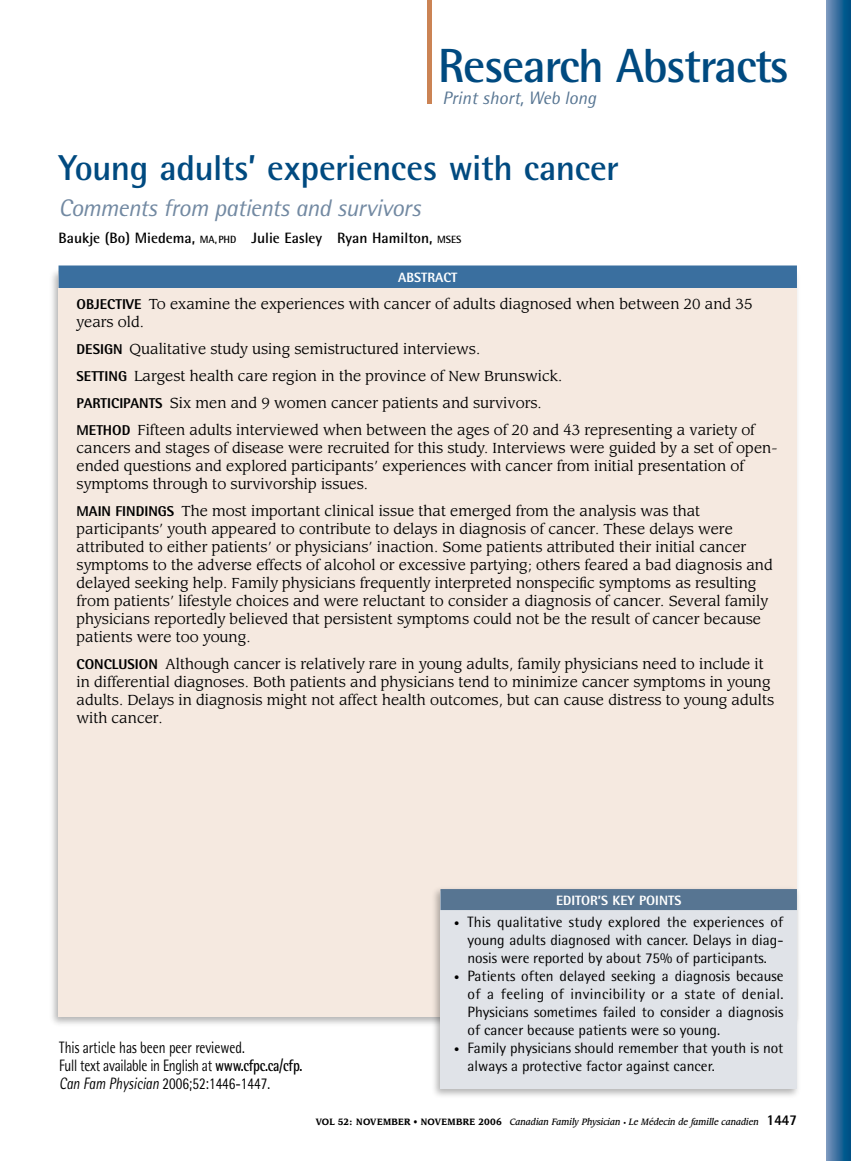
<style>
.page{position:relative;width:851px;height:1161px;background:#fff}
.page>*{position:absolute;margin:0;border:0;box-sizing:border-box;transform-origin:0 0}
.t1{font:700 48px "Rotis Semi Sans Std";letter-spacing:-.03em;color:#004a80}
.t2{font:700 36px "Rotis Semi Sans Std";letter-spacing:-.015em;color:#004a80}
.t3{font:italic 24px "Rotis Semi Sans Std";letter-spacing:-.02em;color:#7289a2}
.t4{font:italic 18px "Rotis Semi Sans Std";color:#577592}
.t5{font:16.5px/18px "Rotis Semi Sans Std";color:#000;scale:.8 1}
.t6{font:15px/18px "Rotis Semi Sans Std";color:#000;text-align:justify}
.t7{font:700 15px "Rotis Semi Sans Std";color:#000}
.t8{font:14.25px/18px "Leawood Std";color:#000}
.t9{font:800 13.5px "Rotis Semi Sans Std";color:#fff}
.t10{font:italic 500 9px "Leawood Std";color:#000;scale:.9 1}
.s1{font-size:10.5px}
.s2{font-family:"Rotis Semi Sans Std";font-weight:800}
.s3{font-weight:700}
.s4{font-style:italic}
.s5{font-weight:700;font-style:normal}
.s6{font-style:normal;font-size:6px}
.s7{font-family:"Rotis Semi Sans Std";font-weight:800;font-style:normal;font-size:15px}
</style>
<div class="page">
<div style="left:826px;top:0;width:24px;height:1161px;background:linear-gradient(to right,#7c94bc,#004e84)"></div>
<div style="left:427px;top:0;width:5px;height:104px;background:#cb8354"></div>
<div style="left:47px;top:266px;width:754px;height:762px;background:#000;opacity:.3"></div>
<div style="left:58px;top:271px;width:738px;height:746px;background:#f5e9e0"></div>
<div style="left:58px;top:266px;width:738px;height:22px;background:#3a6f9f"></div>
<div style="left:429px;top:884px;width:373px;height:216px;background:#000;opacity:.3"></div>
<div style="left:440px;top:891px;width:356px;height:198px;background:#e0e3e8"></div>
<div style="left:440px;top:889px;width:356px;height:21px;background:#577592"></div>
<h1 class="t1" style="left:438px;top:36px;width:352px">Research Abstracts</h1>
<p class="t4" style="left:442px;top:87px;width:155px">Print short, Web long</p>
<h2 class="t2" style="left:58px;top:146px;width:562px">Young adults’ experiences with cancer</h2>
<h3 class="t3" style="left:58px;top:193px;width:364px">Comments from patients and survivors</h3>
<p class="t7" style="left:58px;top:229px;width:404px">Baukje (Bo) Miedema, <span class="s1">ma,phd</span> Julie Easley Ryan Hamilton, <span class="s1">mses</span></p>
<p class="t9" style="left:398px;top:269px;width:61px">ABSTRACT</p>
<p class="t8" style="left:76px;top:295px;width:677px"><span class="s2">OBJECTIVE</span> To examine the experiences with cancer of adults diagnosed when between 20 and 35 years old.</p>
<p class="t8" style="left:76px;top:336px;width:680px;line-height:27px"><span class="s2">DESIGN</span> Qualitative study using semistructured interviews.<br><span class="s2">SETTING</span> Largest health care region in the province of New Brunswick.<br><span class="s2">PARTICIPANTS</span> Six men and 9 women cancer patients and survivors.<br><span class="s2">METHOD</span> Fifteen adults interviewed when between the ages of 20 and 43 representing a variety of</p>
<p class="t8" style="left:77px;top:439px;width:702px">cancers and stages of disease were recruited for this study. Interviews were guided by a set of open&shy;ended questions and explored participants’ experiences with cancer from initial presentation of symptoms through to survivorship issues.</p>
<p class="t8" style="left:76px;top:502px;width:697px"><span class="s2">MAIN FINDINGS</span> The most important clinical issue that emerged from the analysis was that participants’ youth appeared to contribute to delays in diagnosis of cancer. These delays were attributed to either patients’ or physicians’ inaction. Some patients attributed their initial cancer symptoms to the adverse effects of alcohol or excessive partying; others feared a bad diagnosis and delayed seeking help. Family physicians frequently interpreted nonspecific symptoms as resulting from patients’ lifestyle choices and were reluctant to consider a diagnosis of cancer. Several family physicians reportedly believed that persistent symptoms could not be the result of cancer because patients were too young.</p>
<p class="t8" style="left:76px;top:655px;width:699px"><span class="s2">CONCLUSION</span> Although cancer is relatively rare in young adults, family physicians need to include it in differential diagnoses. Both patients and physicians tend to minimize cancer symptoms in young adults. Delays in diagnosis might not affect health outcomes, but can cause distress to young adults with cancer.</p>
<p class="t5" style="left:59px;top:1038px;width:305px">This article has been peer reviewed.<br>Full text available in English at <span class="s3">www.cfpc.ca/cfp.<br></span><span class="s4">Can Fam Physician</span> 2006;52:1446-1447.</p>
<p class="t9" style="left:556px;top:892px;width:15px">EDITOR</p>
<p class="t9" style="left:598px;top:892px;width:50px">’S KEY POINTS</p>
<p class="t6" style="left:467px;top:913px;width:317px;text-indent:-14px"><span class="s1">•</span> This qualitative study explored the experiences of young adults diagnosed with cancer. Delays in diag&shy;nosis were reported by about 75% of participants.</p>
<p class="t6" style="left:467px;top:967px;width:317px;text-indent:-14px"><span class="s1">•</span> Patients often delayed seeking a diagnosis because of a feeling of invincibility or a state of denial.<br>Physicians sometimes failed to consider a diagnosis of cancer because patients were so young.</p>
<p class="t6" style="left:467px;top:1039px;width:317px;text-indent:-14px"><span class="s1">•</span> Family physicians should remember that youth is not always a protective factor against cancer.</p>
<p class="t10" style="left:316px;top:1116px;width:536px"><span class="s5">VOL 52: NOVEMBER • NOVEMBRE 2006</span> Canadian Family Physician <span class="s6">•</span> Le Médecin de famille canadien <span class="s7">1447</span></p>
</div>
